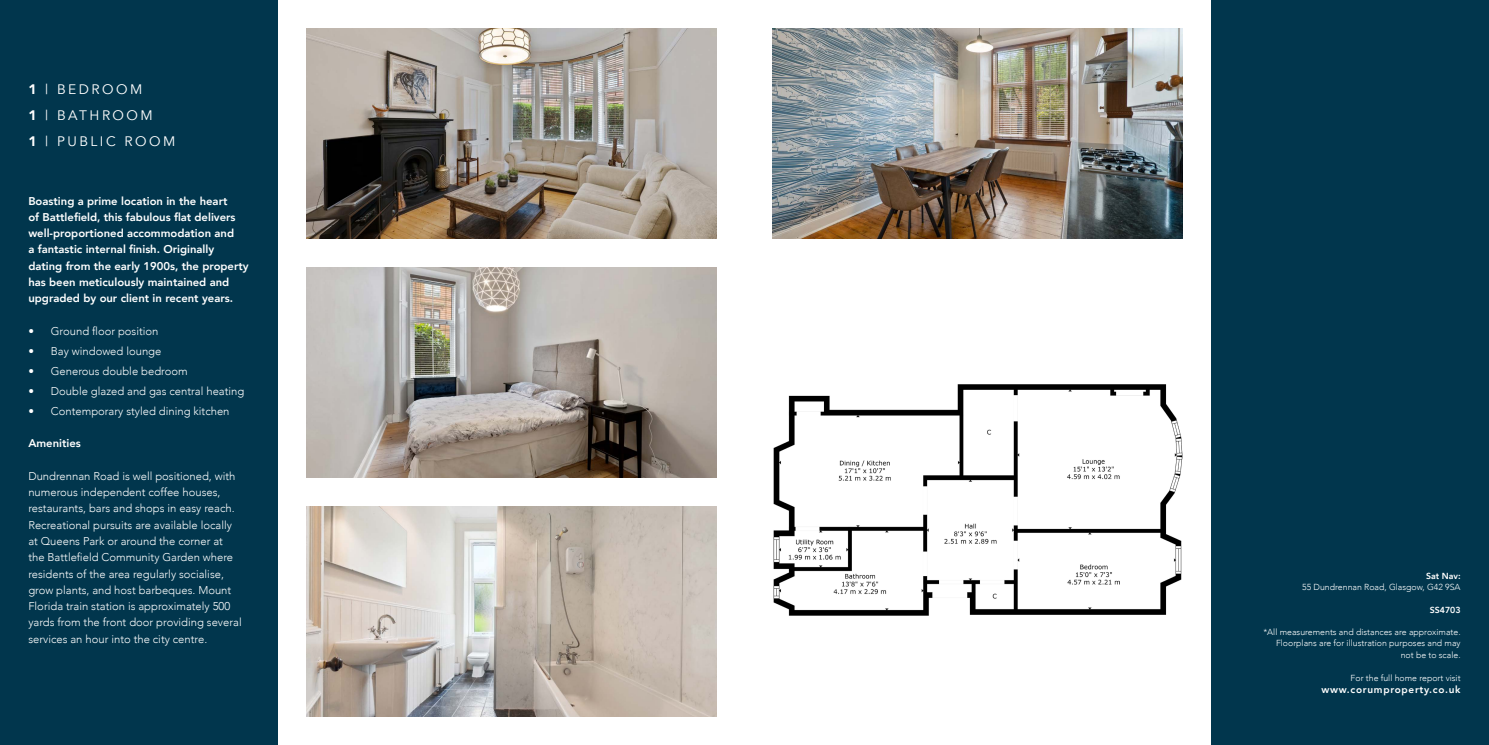
<style>
.page{position:relative;width:1489px;height:745px;background:#fff}
.page>*{position:absolute;margin:0;border:0;box-sizing:border-box;transform-origin:0 0}
.t1{font:13.75px/26.2px "Avenir";letter-spacing:.18em;color:#fff}
.t2{font:300 11.25px/16.2px "Avenir";color:#fff}
.t3{font:800 11.25px/16.2px "Avenir";color:#fff}
.t4{font:800 10px "Avenir";letter-spacing:.07em;color:#fff}
.t5{font:300 8.75px/11.2px "Avenir";color:#fff;text-align:right}
.t6{font:800 8.75px "Avenir";color:#fff}
.s1{font-weight:900}
</style>
<div class="page">
<div style="left:0;top:0;width:278px;height:744px;background:#01364d"></div>
<div style="left:1211px;top:0;width:277px;height:744px;background:#01364d"></div>
<img style="left:306px;top:28px;width:410px;height:211px">
<img style="left:772px;top:28px;width:410px;height:211px">
<img style="left:306px;top:267px;width:410px;height:210px">
<img style="left:306px;top:506px;width:410px;height:210px">
<img style="left:773px;top:384px;width:409px;height:232px">
<p class="t1" style="left:28px;top:76px;width:148px"><span class="s1">1</span> | BEDROOM<br><span class="s1">1</span> | BATHROOM<br><span class="s1">1</span> | PUBLIC ROOM</p>
<p class="t3" style="left:28px;top:192px;width:222px">Boasting a prime location in the heart<br>of Battlefield, this fabulous flat delivers well-proportioned accommodation and<br>a fantastic internal finish. Originally dating from the early 1900s, the property has been meticulously maintained and upgraded by our client in recent years.</p>
<p class="t2" style="left:28px;top:322px;width:132px">• Ground floor position</p>
<p class="t2" style="left:28px;top:342px;width:134px">• Bay windowed lounge</p>
<p class="t2" style="left:28px;top:362px;width:161px">• Generous double bedroom</p>
<p class="t2" style="left:28px;top:382px;width:217px">• Double glazed and gas central heating</p>
<p class="t2" style="left:28px;top:402px;width:203px">• Contemporary styled dining kitchen</p>
<p class="t3" style="left:28px;top:435px;width:54px">Amenities</p>
<p class="t2" style="left:28px;top:467px;width:215px">Dundrennan Road is well positioned, with numerous independent coffee houses, restaurants, bars and shops in easy reach.<br>Recreational pursuits are available locally at Queens Park or around the corner at the Battlefield Community Garden where residents of the area regularly socialise, grow plants, and host barbeques. Mount Florida train station is approximately 500 yards from the front door providing several services an hour into the city centre.</p>
<p class="t6" style="left:1425px;top:568px;width:36px">Sat Nav:</p>
<p class="t5" style="left:1302px;top:581px;width:160px">55 Dundrennan Road, Glasgow, G42 9SA</p>
<p class="t6" style="left:1429px;top:602px;width:32px">SS4703</p>
<p class="t5" style="left:1263px;top:626px;width:199px">*All measurements and distances are approximate.<br>Floorplans are for illustration purposes and may not be to scale.</p>
<p class="t5" style="left:1350px;top:672px;width:111px">For the full home report visit</p>
<p class="t4" style="left:1321px;top:681px;width:140px">www.corumproperty.co.uk</p>
</div>
